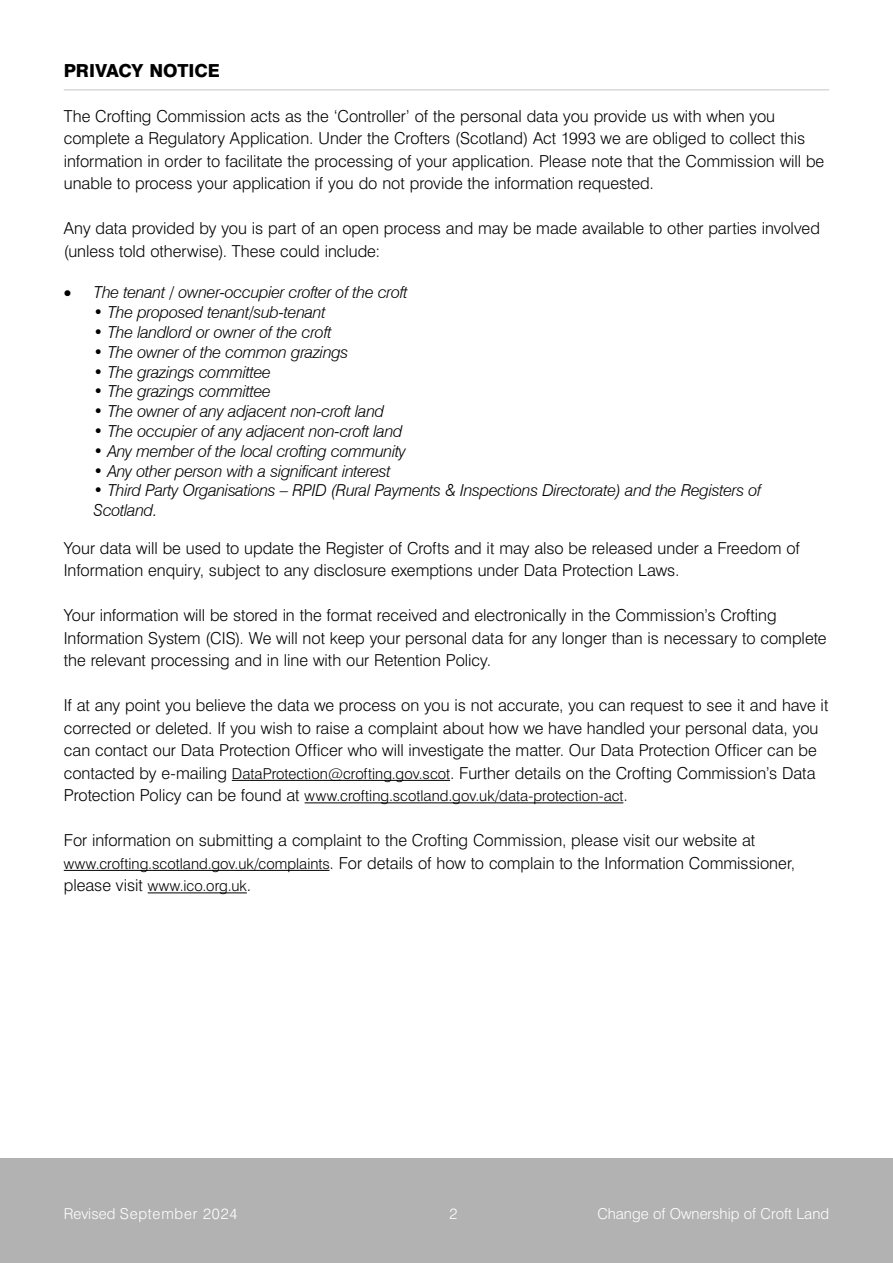
<style>
.page{position:relative;width:893px;height:1263px;background:#fff}
.page>*{position:absolute;margin:0;border:0;box-sizing:border-box;transform-origin:0 0}
.t1{font:800 18px "Swiss 721 BT";color:#000}
.t2{font:300 16.5px/22.5px "Swiss 721 BT";color:#000}
.t3{font:italic 300 16.5px/19.8px "Swiss 721 BT";letter-spacing:-.02em;color:#000}
.t4{font:300 15px "Swiss 721 BT";letter-spacing:.005em;color:#000}
.t5{font:300 15px "Swiss 721 BT";color:#fff}
.t6{font:300 15px "Swiss 721 BT";letter-spacing:.05em;color:#fff}
.s1{font-size:15px}
.s2{font-size:16.5px}
</style>
<div class="page">
<div style="left:0;top:1158px;width:893px;height:105px;background:#b3b2b2"></div>
<hr style="left:64px;top:89px;width:765px;height:1px;background:#c6c6c6">
<hr style="left:232px;top:780px;width:218px;height:1px;background:#000">
<hr style="left:305px;top:802px;width:318px;height:1px;background:#000">
<hr style="left:64px;top:870px;width:265px;height:1px;background:#000">
<hr style="left:148px;top:892px;width:99px;height:1px;background:#000">
<p class="t1" style="left:64px;top:59px;width:158px">PRIVACY NOTICE</p>
<p class="t2" style="left:64px;top:104px;width:762px">The Crofting Commission acts as the ‘Controller’ of the personal data you provide us with when you complete a Regulatory Application. Under the Crofters (Scotland) Act 1993 we are obliged to collect this information in order to facilitate the processing of your application. Please note that the Commission will be unable to process your application if you do not provide the information requested.</p>
<p class="t2" style="left:64px;top:217px;width:758px">Any data provided by you is part of an open process and may be made available to other parties involved (unless told otherwise). These could include:</p>
<p class="t3" style="left:64px;top:282px;width:345px">• The tenant / owner-occupier crofter of the croft</p>
<p class="t3" style="left:94px;top:302px;width:234px">• The proposed tenant/sub-tenant</p>
<p class="t3" style="left:94px;top:322px;width:240px">• The landlord or owner of the croft</p>
<p class="t3" style="left:94px;top:342px;width:257px">• The owner of the common grazings</p>
<p class="t3" style="left:94px;top:362px;width:179px">• The grazings committee</p>
<p class="t3" style="left:94px;top:381px;width:179px">• The grazings committee</p>
<p class="t3" style="left:94px;top:401px;width:292px">• The owner of any adjacent non-croft land</p>
<p class="t3" style="left:94px;top:421px;width:311px">• The occupier of any adjacent non-croft land</p>
<p class="t3" style="left:94px;top:441px;width:314px">• Any member of the local crofting community</p>
<p class="t3" style="left:94px;top:461px;width:299px">• Any other person with a significant interest</p>
<p class="t3" style="left:94px;top:480px;width:669px">• Third Party Organisations – RPID (Rural Payments &amp; Inspections Directorate) and the Registers of<br>Scotland.</p>
<p class="t2" style="left:64px;top:537px;width:737px">Your data will be used to update the Register of Crofts and it may also be released under a Freedom of<br>Information enquiry, subject to any disclosure exemptions under Data Protection Laws.</p>
<p class="t2" style="left:64px;top:604px;width:764px">Your information will be stored in the format received and electronically in the Commission’s Crofting<br>Information System (CIS). We will not keep your personal data for any longer than is necessary to complete the relevant processing and in line with our Retention Policy.</p>
<p class="t2" style="left:64px;top:694px;width:766px">If at any point you believe the data we process on you is not accurate, you can request to see it and have it corrected or deleted. If you wish to raise a complaint about how we have handled your personal data, you can contact our Data Protection Officer who will investigate the matter. Our Data Protection Officer can be contacted by e-mailing <span class="s1">DataProtection@crofting.gov.scot</span>. Further details on the Crofting Commission’s Data</p>
<p class="t4" style="left:64px;top:787px;width:565px"><span class="s2">Protection Policy can be found at</span> www.crofting.scotland.gov.uk/data-protection-act<span class="s2">.</span></p>
<p class="t2" style="left:64px;top:829px;width:733px">For information on submitting a complaint to the Crofting Commission, please visit our website at <span class="s1">www.crofting.scotland.gov.uk/complaints</span>. For details of how to complain to the Information Commissioner,</p>
<p class="t4" style="left:64px;top:877px;width:189px"><span class="s2">please visit</span> www.ico.org.uk<span class="s2">.</span></p>
<p class="t6" style="left:64px;top:1204px;width:175px">Revised September 2024</p>
<p class="t5" style="left:449px;top:1204px;width:9px">2</p>
<p class="t5" style="left:597px;top:1204px;width:233px">Change of Ownership of Croft Land</p>
</div>
